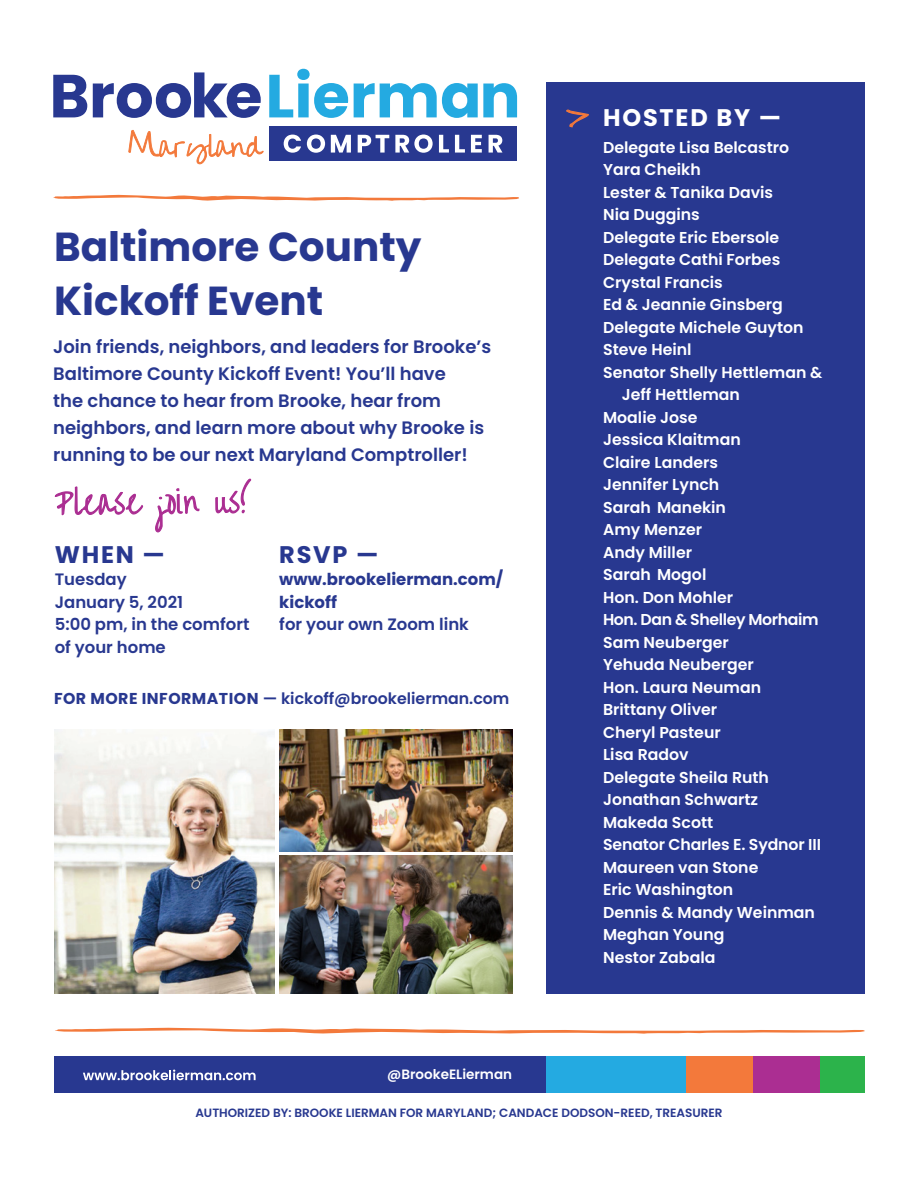
<style>
.page{position:relative;width:918px;height:1188px;background:#fff}
.page>*{position:absolute;margin:0;border:0;box-sizing:border-box;transform-origin:0 0}
.t1{font:700 40.5px "Poppins";color:#283890}
.t2{font:700 24px "Poppins";letter-spacing:.075em;color:#283890}
.t3{font:700 24px "Poppins";letter-spacing:.075em;color:#fff}
.t4{font:600 18px/27px "Poppins";color:#283890}
.t5{font:600 16.5px "Poppins";color:#283890}
.t6{font:700 16.5px "Poppins";color:#283890}
.t7{font:600 15.75px/22.5px "Poppins";color:#fff}
.t8{font:600 15.75px "Poppins";color:#283890}
.t9{font:600 15.75px "Poppins";letter-spacing:-.025em;color:#fff}
.t10{font:600 13.5px "Poppins";color:#fff}
.t11{font:600 12px "Poppins";color:#283890}
.s1{font-weight:700}
</style>
<div class="page">
<div style="left:55px;top:1057px;width:491px;height:36px;background:#283890"></div>
<div style="left:546px;top:1057px;width:140px;height:36px;background:#24aae1"></div>
<div style="left:686px;top:1057px;width:67px;height:36px;background:#f3793b"></div>
<div style="left:753px;top:1057px;width:67px;height:36px;background:#ab2e92"></div>
<div style="left:820px;top:1057px;width:45px;height:36px;background:#2cb34b"></div>
<svg style="left:55px;top:486px;width:88px;height:29px"></svg>
<svg style="left:155px;top:488px;width:45px;height:44px"></svg>
<svg style="left:215px;top:479px;width:36px;height:35px"></svg>
<svg style="left:53px;top:75px;width:34px;height:42px"></svg>
<svg style="left:93px;top:72px;width:168px;height:46px"></svg>
<svg style="left:269px;top:69px;width:79px;height:49px"></svg>
<svg style="left:354px;top:83px;width:163px;height:35px"></svg>
<div style="left:269px;top:127px;width:248px;height:34px;background:#283890"></div>
<svg style="left:284px;top:135px;width:17px;height:18px"></svg>
<svg style="left:307px;top:135px;width:18px;height:18px"></svg>
<svg style="left:331px;top:135px;width:20px;height:18px"></svg>
<svg style="left:358px;top:135px;width:31px;height:18px"></svg>
<svg style="left:395px;top:135px;width:38px;height:18px"></svg>
<svg style="left:439px;top:135px;width:10px;height:18px"></svg>
<svg style="left:455px;top:135px;width:10px;height:18px"></svg>
<svg style="left:471px;top:135px;width:11px;height:18px"></svg>
<svg style="left:489px;top:135px;width:13px;height:18px"></svg>
<svg style="left:128px;top:130px;width:136px;height:34px"></svg>
<div style="left:546px;top:82px;width:319px;height:911px;background:#283890"></div>
<svg style="left:53px;top:195px;width:466px;height:6px"></svg>
<svg style="left:55px;top:1028px;width:810px;height:6px"></svg>
<svg style="left:83px;top:1070px;width:173px;height:10px"></svg>
<img style="left:55px;top:729px;width:219px;height:264px">
<img style="left:279px;top:856px;width:233px;height:137px">
<img style="left:279px;top:729px;width:233px;height:122px">
<svg style="left:566px;top:109px;width:23px;height:19px"></svg>
<p class="t1" style="left:54px;top:223px;width:369px">Baltimore County</p>
<p class="t1" style="left:54px;top:277px;width:271px">Kickoff Event</p>
<p class="t4" style="left:53px;top:334px;width:440px">Join friends, neighbors, and leaders for Brooke’s<br>Baltimore County Kickoff Event! You’ll have</p>
<p class="t4" style="left:53px;top:388px;width:432px">the chance to hear from Brooke, hear from neighbors, and learn more about why Brooke is running to be our next Maryland Comptroller!</p>
<p class="t2" style="left:55px;top:540px;width:112px">WHEN —</p>
<p class="t5" style="left:55px;top:570px;width:73px">Tuesday</p>
<p class="t5" style="left:55px;top:592px;width:130px">January 5, 2021</p>
<p class="t5" style="left:55px;top:615px;width:196px">5:00 pm, in the comfort</p>
<p class="t5" style="left:55px;top:637px;width:113px">of your home</p>
<p class="t2" style="left:279px;top:540px;width:101px">RSVP —</p>
<p class="t6" style="left:279px;top:570px;width:226px">www.brookelierman.com/</p>
<p class="t6" style="left:279px;top:592px;width:59px">kickoff</p>
<p class="t5" style="left:279px;top:615px;width:191px">for your own Zoom link</p>
<p class="t8" style="left:54px;top:690px;width:457px"><span class="s1">FOR MORE INFORMATION</span> — kickoff@brookelierman.com</p>
<p class="t3" style="left:603px;top:103px;width:180px">HOSTED BY —</p>
<p class="t7" style="left:603px;top:136px;width:188px">Delegate Lisa Belcastro</p>
<p class="t7" style="left:603px;top:158px;width:99px">Yara Cheikh</p>
<p class="t7" style="left:603px;top:181px;width:172px">Lester &amp; Tanika Davis</p>
<p class="t7" style="left:603px;top:203px;width:98px">Nia Duggins</p>
<p class="t7" style="left:603px;top:226px;width:178px">Delegate Eric Ebersole</p>
<p class="t7" style="left:603px;top:248px;width:179px">Delegate Cathi Forbes</p>
<p class="t7" style="left:603px;top:271px;width:121px">Crystal Francis</p>
<p class="t7" style="left:603px;top:293px;width:181px">Ed &amp; Jeannie Ginsberg</p>
<p class="t7" style="left:603px;top:316px;width:202px">Delegate Michele Guyton</p>
<p class="t7" style="left:603px;top:338px;width:90px">Steve Heinl</p>
<p class="t7" style="left:603px;top:361px;width:221px">Senator Shelly Hettleman &amp;</p>
<p class="t7" style="left:622px;top:383px;width:120px">Jeff Hettleman</p>
<p class="t7" style="left:603px;top:406px;width:96px">Moalie Jose</p>
<p class="t7" style="left:603px;top:428px;width:139px">Jessica Klaitman</p>
<p class="t7" style="left:603px;top:451px;width:117px">Claire Landers</p>
<p class="t7" style="left:603px;top:473px;width:118px">Jennifer Lynch</p>
<p class="t7" style="left:603px;top:496px;width:124px">Sarah Manekin</p>
<p class="t7" style="left:603px;top:518px;width:101px">Amy Menzer</p>
<p class="t7" style="left:603px;top:541px;width:91px">Andy Miller</p>
<p class="t7" style="left:603px;top:563px;width:105px">Sarah Mogol</p>
<p class="t7" style="left:603px;top:586px;width:132px">Hon. Don Mohler</p>
<p class="t9" style="left:603px;top:611px;width:217px">Hon. Dan &amp; Shelley Morhaim</p>
<p class="t7" style="left:603px;top:631px;width:127px">Sam Neuberger</p>
<p class="t7" style="left:603px;top:653px;width:152px">Yehuda Neuberger</p>
<p class="t7" style="left:603px;top:676px;width:160px">Hon. Laura Neuman</p>
<p class="t7" style="left:603px;top:698px;width:116px">Brittany Oliver</p>
<p class="t7" style="left:603px;top:721px;width:119px">Cheryl Pasteur</p>
<p class="t7" style="left:603px;top:743px;width:87px">Lisa Radov</p>
<p class="t7" style="left:603px;top:766px;width:167px">Delegate Sheila Ruth<br>Jonathan Schwartz</p>
<p class="t7" style="left:603px;top:811px;width:112px">Makeda Scott</p>
<p class="t7" style="left:603px;top:833px;width:219px">Senator Charles E. Sydnor III<br>Maureen van Stone</p>
<p class="t7" style="left:603px;top:878px;width:132px">Eric Washington</p>
<p class="t7" style="left:603px;top:901px;width:213px">Dennis &amp; Mandy Weinman</p>
<p class="t7" style="left:603px;top:923px;width:123px">Meghan Young</p>
<p class="t7" style="left:603px;top:946px;width:114px">Nestor Zabala</p>
<p class="t10" style="left:387px;top:1067px;width:126px">@BrookeELierman</p>
<p class="t11" style="left:195px;top:1106px;width:529px">AUTHORIZED BY: BROOKE LIERMAN FOR MARYLAND; CANDACE DODSON-REED, TREASURER</p>
</div>
